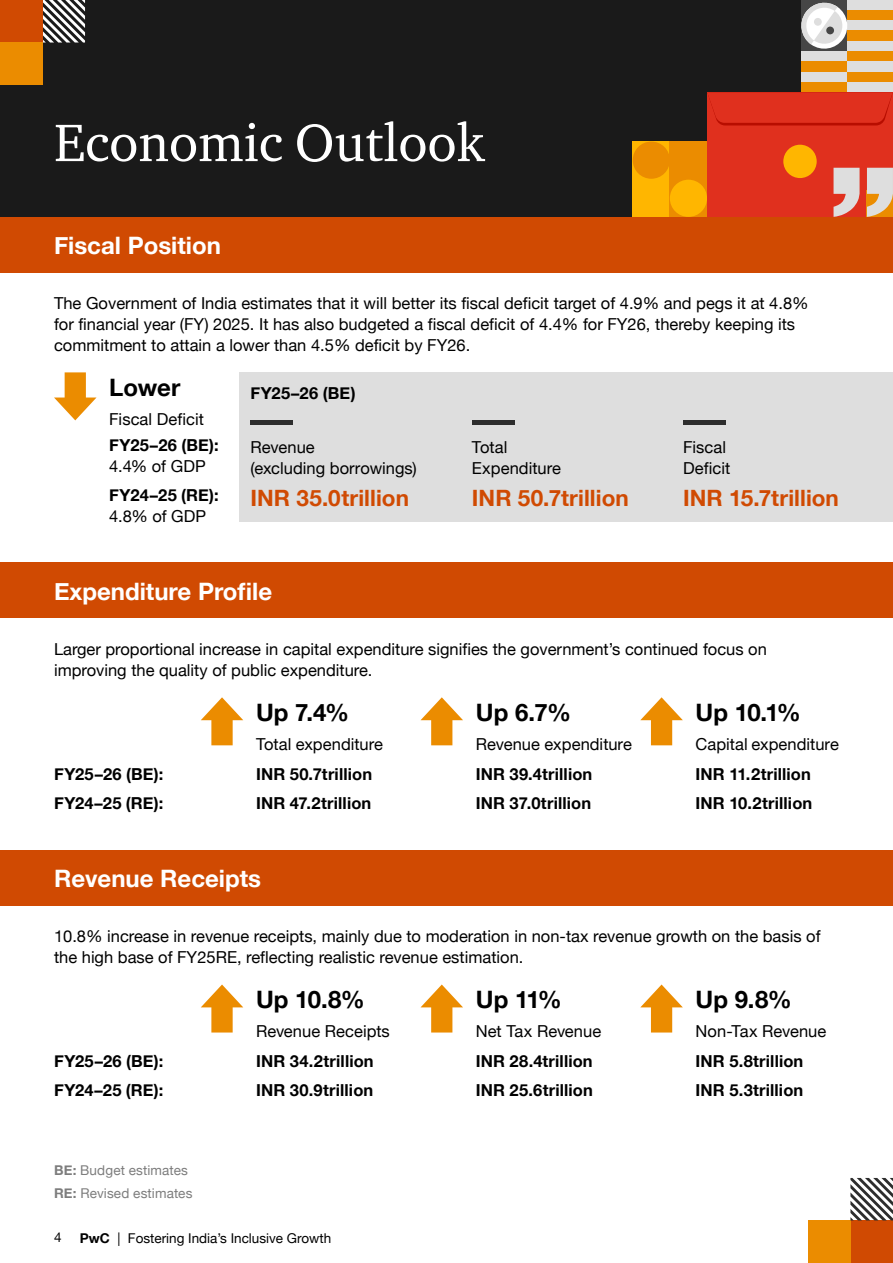
<style>
.page{position:relative;width:893px;height:1263px;background:#fff}
.page>*{position:absolute;margin:0;border:0;box-sizing:border-box;transform-origin:0 0}
.t1{font:54px "ITC Charter Com";color:#fff}
.t2{font:700 24px "Helvetica Neue";color:#fff}
.t3{font:700 24px "Helvetica Neue";letter-spacing:.005em;color:#000}
.t4{font:700 22.5px "Helvetica Neue";letter-spacing:.005em;color:#d04a02}
.t5{font:16.5px/21px "Helvetica Neue";color:#000}
.t6{font:700 16.5px/29.5px "Helvetica Neue";letter-spacing:.01em;color:#000}
.t7{font:13.5px/23.7px "Helvetica Neue";letter-spacing:.01em;color:#7d7d7d}
.t8{font:13.5px "Helvetica Neue";color:#000}
.s1{font-weight:700}
</style>
<div class="page">
<div style="left:0;top:0;width:893px;height:217px;background:#1a1a1a"></div>
<svg style="left:43px;top:0;width:42px;height:43px"></svg>
<div style="left:0;top:0;width:43px;height:43px;background:#d04a02"></div>
<div style="left:0;top:43px;width:43px;height:42px;background:#eb8c00"></div>
<div style="left:847px;top:0;width:46px;height:10px;background:#dedede"></div>
<div style="left:847px;top:10px;width:46px;height:11px;background:#eb8c00"></div>
<div style="left:847px;top:21px;width:46px;height:10px;background:#dedede"></div>
<div style="left:847px;top:31px;width:46px;height:10px;background:#eb8c00"></div>
<div style="left:847px;top:41px;width:46px;height:10px;background:#dedede"></div>
<div style="left:847px;top:51px;width:46px;height:11px;background:#eb8c00"></div>
<div style="left:847px;top:62px;width:46px;height:10px;background:#dedede"></div>
<div style="left:847px;top:72px;width:46px;height:10px;background:#eb8c00"></div>
<div style="left:847px;top:82px;width:46px;height:10px;background:#dedede"></div>
<div style="left:801px;top:51px;width:46px;height:11px;background:#dedede"></div>
<div style="left:801px;top:62px;width:46px;height:10px;background:#eb8c00"></div>
<div style="left:801px;top:72px;width:46px;height:10px;background:#dedede"></div>
<div style="left:801px;top:82px;width:46px;height:10px;background:#eb8c00"></div>
<svg style="left:801px;top:0;width:49px;height:51px;background:#bdbab7"></svg>
<div style="left:814px;top:18px;width:8px;height:8px;background:#dedede;border-radius:50%"></div>
<div style="left:826px;top:27px;width:8px;height:7px;background:#464646;border-radius:50%"></div>
<div style="left:633px;top:142px;width:37px;height:75px;background:#ffb600"></div>
<div style="left:670px;top:142px;width:37px;height:75px;background:#eb8c00"></div>
<div style="left:633px;top:142px;width:37px;height:37px;background:#eb8c00;border-radius:50%"></div>
<div style="left:670px;top:180px;width:37px;height:37px;background:#ffb600;border-radius:50%"></div>
<div style="left:707px;top:92px;width:186px;height:125px;background:#e0301e"></div>
<svg style="left:708px;top:93px;width:185px;height:32px"></svg>
<div style="left:783px;top:145px;width:34px;height:33px;background:#ffb600;border-radius:50%"></div>
<svg style="left:867px;top:168px;width:26px;height:49px"></svg>
<svg style="left:833px;top:168px;width:27px;height:49px"></svg>
<div style="left:0;top:563px;width:893px;height:55px;background:#d04a02"></div>
<svg style="left:201px;top:697px;width:42px;height:48px"></svg>
<svg style="left:421px;top:697px;width:42px;height:48px"></svg>
<svg style="left:640px;top:697px;width:43px;height:48px"></svg>
<div style="left:0;top:850px;width:893px;height:55px;background:#d04a02"></div>
<svg style="left:201px;top:984px;width:42px;height:48px"></svg>
<svg style="left:421px;top:984px;width:42px;height:48px"></svg>
<svg style="left:640px;top:984px;width:43px;height:48px"></svg>
<div style="left:240px;top:372px;width:653px;height:150px;background:#dedede"></div>
<div style="left:0;top:217px;width:893px;height:55px;background:#d04a02"></div>
<svg style="left:54px;top:372px;width:43px;height:48px"></svg>
<div style="left:251px;top:420px;width:42px;height:5px;background:#2d2d2d"></div>
<div style="left:472px;top:420px;width:42px;height:5px;background:#2d2d2d"></div>
<div style="left:683px;top:420px;width:43px;height:5px;background:#2d2d2d"></div>
<div style="left:850px;top:1220px;width:43px;height:43px;background:#d04a02"></div>
<div style="left:808px;top:1220px;width:42px;height:43px;background:#eb8c00"></div>
<svg style="left:850px;top:1178px;width:43px;height:42px"></svg>
<h1 class="t1" style="left:54px;top:109px;width:432px">Economic Outlook</h1>
<h2 class="t2" style="left:54px;top:227px;width:169px">Fiscal Position</h2>
<p class="t5" style="left:54px;top:294px;width:756px">The Government of India estimates that it will better its fiscal deficit target of 4.9% and pegs it at 4.8% for financial year (FY) 2025. It has also budgeted a fiscal deficit of 4.4% for FY26, thereby keeping its commitment to attain a lower than 4.5% deficit by FY26.</p>
<h2 class="t3" style="left:109px;top:368px;width:73px">Lower</h2>
<p class="t5" style="left:109px;top:410px;width:96px">Fiscal Deficit</p>
<p class="t6" style="left:109px;top:430px;width:111px">FY25–26 (BE):</p>
<p class="t5" style="left:109px;top:456px;width:98px">4.4% of GDP</p>
<p class="t6" style="left:109px;top:481px;width:111px">FY24–25 (RE):</p>
<p class="t5" style="left:109px;top:507px;width:98px">4.8% of GDP</p>
<p class="t6" style="left:251px;top:379px;width:106px">FY25–26 (BE)</p>
<p class="t5" style="left:251px;top:437px;width:168px">Revenue<br>(excluding borrowings)</p>
<p class="t5" style="left:472px;top:437px;width:91px">Total<br>Expenditure</p>
<p class="t5" style="left:683px;top:437px;width:49px">Fiscal<br>Deficit</p>
<h3 class="t4" style="left:251px;top:480px;width:160px">INR 35.0trillion</h3>
<h3 class="t4" style="left:472px;top:480px;width:158px">INR 50.7trillion</h3>
<h3 class="t4" style="left:683px;top:480px;width:157px">INR 15.7trillion</h3>
<h2 class="t2" style="left:54px;top:573px;width:220px">Expenditure Profile</h2>
<p class="t5" style="left:54px;top:640px;width:714px">Larger proportional increase in capital expenditure signifies the government’s continued focus on improving the quality of public expenditure.</p>
<p class="t6" style="left:54px;top:759px;width:111px">FY25–26 (BE):<br>FY24–25 (RE):</p>
<h2 class="t3" style="left:256px;top:693px;width:95px">Up 7.4%</h2>
<p class="t5" style="left:256px;top:735px;width:129px">Total expenditure</p>
<p class="t6" style="left:256px;top:759px;width:118px">INR 50.7trillion<br>INR 47.2trillion</p>
<h2 class="t3" style="left:476px;top:693px;width:97px">Up 6.7%</h2>
<p class="t5" style="left:476px;top:735px;width:158px">Revenue expenditure</p>
<p class="t6" style="left:476px;top:759px;width:118px">INR 39.4trillion<br>INR 37.0trillion</p>
<h2 class="t3" style="left:696px;top:693px;width:107px">Up 10.1%</h2>
<p class="t5" style="left:696px;top:735px;width:145px">Capital expenditure</p>
<p class="t6" style="left:696px;top:759px;width:118px">INR 11.2trillion<br>INR 10.2trillion</p>
<h2 class="t2" style="left:54px;top:860px;width:209px">Revenue Receipts</h2>
<p class="t5" style="left:54px;top:927px;width:768px">10.8% increase in revenue receipts, mainly due to moderation in non-tax revenue growth on the basis of the high base of FY25RE, reflecting realistic revenue estimation.</p>
<p class="t6" style="left:54px;top:1047px;width:111px">FY25–26 (BE):<br>FY24–25 (RE):</p>
<p class="t7" style="left:54px;top:1159px;width:140px"><span class="s1">BE:</span> Budget estimates<br><span class="s1">RE:</span> Revised estimates</p>
<h2 class="t3" style="left:256px;top:980px;width:110px">Up 10.8%</h2>
<p class="t5" style="left:256px;top:1022px;width:135px">Revenue Receipts</p>
<p class="t6" style="left:256px;top:1047px;width:119px">INR 34.2trillion<br>INR 30.9trillion</p>
<p class="t8" style="left:54px;top:1228px;width:9px">4</p>
<p class="t8" style="left:80px;top:1228px;width:253px"><span class="s1">PwC</span> | Fostering India’s Inclusive Growth</p>
<h2 class="t3" style="left:476px;top:980px;width:87px">Up 11%</h2>
<p class="t5" style="left:476px;top:1022px;width:127px">Net Tax Revenue</p>
<p class="t6" style="left:476px;top:1047px;width:119px">INR 28.4trillion<br>INR 25.6trillion</p>
<h2 class="t3" style="left:696px;top:980px;width:98px">Up 9.8%</h2>
<p class="t5" style="left:696px;top:1022px;width:132px">Non-Tax Revenue</p>
<p class="t6" style="left:696px;top:1047px;width:109px">INR 5.8trillion<br>INR 5.3trillion</p>
</div>
